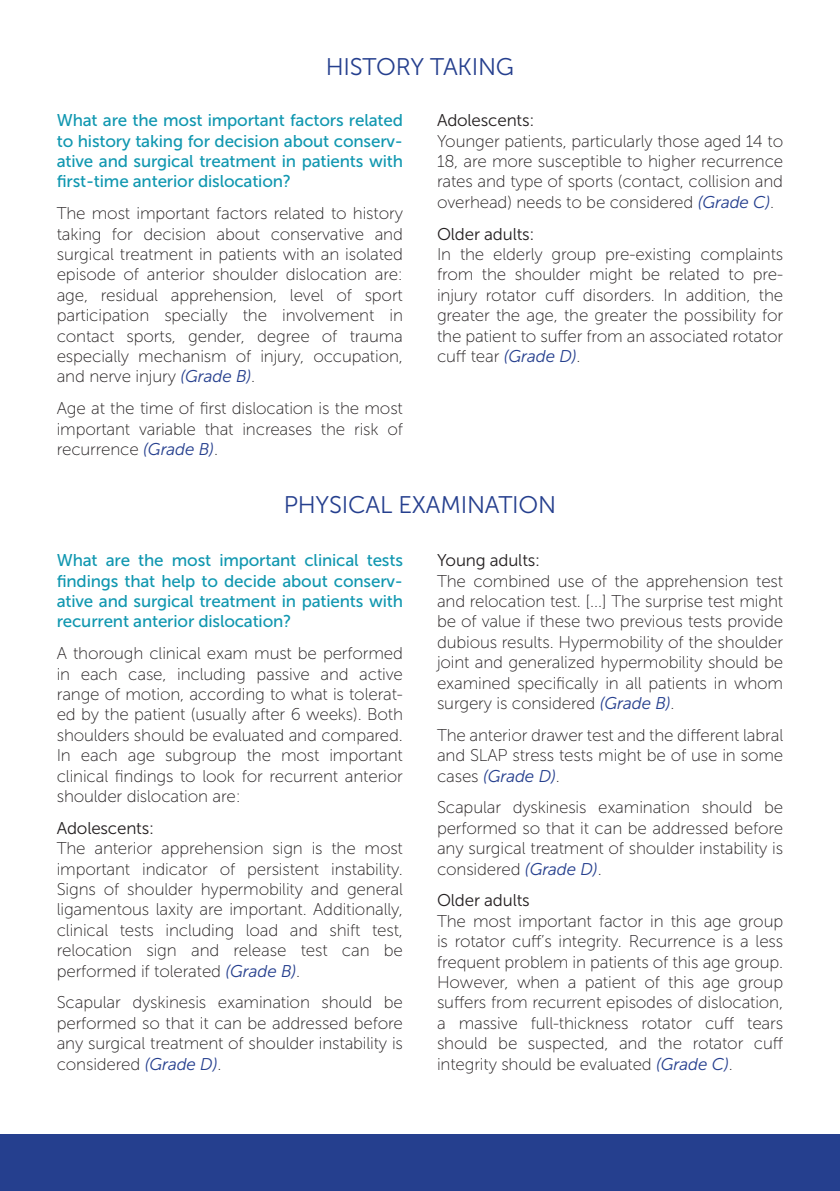
<style>
.page{position:relative;width:840px;height:1191px;background:#fff}
.page>*{position:absolute;margin:0;border:0;box-sizing:border-box;transform-origin:0 0}
.t1{font:24px "Museo Sans 300";letter-spacing:-.01em;color:#253f8e}
.t2{font:17px/20.4px "Museo Sans 100";letter-spacing:-.01em;color:#231f20;text-align:justify}
.t3{font:17px/20.4px "Museo Sans 500";letter-spacing:-.01em;color:#1097b0;text-align:justify}
.t4{font:17px "Museo Sans 300";letter-spacing:-.01em;color:#231f20}
.t5{font:italic 17px "Museo Sans 300";letter-spacing:-.01em;color:#253f8e}
.s1{font-family:"Museo Sans 300";font-style:italic;color:#253f8e}
.s2{font-family:"Museo Sans 100";font-style:normal;color:#231f20}
</style>
<div class="page">
<div style="left:0;top:1134px;width:839px;height:57px;background:#253f8e"></div>
<h1 class="t1" style="left:325px;top:54px;width:190px">HISTORY TAKING</h1>
<p class="t3" style="left:57px;top:110px;width:347px">What are the most important factors related to history taking for decision about conserv&shy;ative and surgical treatment in patients with first-time anterior dislocation?</p>
<p class="t2" style="left:57px;top:203px;width:347px">The most important factors related to history taking for decision about conservative and surgical treatment in patients with an isolated episode of anterior shoulder dislocation are: age, residual apprehension, level of sport participation specially the involvement in contact sports, gender, degree of trauma especially mechanism of injury, occupation, and nerve injury <span class="s1">(Grade B)</span>.</p>
<p class="t2" style="left:57px;top:398px;width:347px">Age at the time of first dislocation is the most important variable that increases the risk of recurrence <span class="s1">(Grade B)</span>.</p>
<p class="t4" style="left:437px;top:111px;width:99px">Adolescents:</p>
<p class="t2" style="left:437px;top:131px;width:347px">Younger patients, particularly those aged 14 to 18, are more susceptible to higher recurrence rates and type of sports (contact, collision and overhead) needs to be considered <span class="s1">(Grade C)</span>.</p>
<p class="t4" style="left:437px;top:224px;width:99px">Older adults:</p>
<p class="t2" style="left:437px;top:244px;width:347px">In the elderly group pre-existing complaints from the shoulder might be related to pre&shy;injury rotator cuff disorders. In addition, the greater the age, the greater the possibility for the patient to suffer from an associated rotator cuff tear <span class="s1">(Grade D)</span>.</p>
<h1 class="t1" style="left:283px;top:491px;width:274px">PHYSICAL EXAMINATION</h1>
<p class="t3" style="left:57px;top:550px;width:347px">What are the most important clinical tests findings that help to decide about conserv&shy;ative and surgical treatment in patients with recurrent anterior dislocation?</p>
<p class="t2" style="left:57px;top:643px;width:347px">A thorough clinical exam must be performed in each case, including passive and active range of motion, according to what is tolerat&shy;ed by the patient (usually after 6 weeks). Both shoulders should be evaluated and compared.<br>In each age subgroup the most important clinical findings to look for recurrent anterior shoulder dislocation are:</p>
<p class="t4" style="left:57px;top:818px;width:99px">Adolescents:</p>
<p class="t2" style="left:57px;top:838px;width:347px">The anterior apprehension sign is the most important indicator of persistent instability.<br>Signs of shoulder hypermobility and general ligamentous laxity are important. Additionally, clinical tests including load and shift test, relocation sign and release test can be performed if tolerated <span class="s1">(Grade B)</span>.</p>
<p class="t2" style="left:57px;top:992px;width:347px">Scapular dyskinesis examination should be performed so that it can be addressed before any surgical treatment of shoulder instability is considered <span class="s1">(Grade D)</span>.</p>
<p class="t4" style="left:437px;top:551px;width:105px">Young adults:</p>
<p class="t2" style="left:437px;top:571px;width:347px">The combined use of the apprehension test and relocation test. [...] The surprise test might be of value if these two previous tests provide dubious results. Hypermobility of the shoulder joint and generalized hypermobility should be examined specifically in all patients in whom surgery is considered <span class="s1">(Grade B)</span>.</p>
<p class="t2" style="left:437px;top:725px;width:347px">The anterior drawer test and the different labral and SLAP stress tests might be of use in some</p>
<p class="t5" style="left:437px;top:766px;width:124px"><span class="s2">cases</span> (Grade D)<span class="s2">.</span></p>
<p class="t2" style="left:437px;top:797px;width:347px">Scapular dyskinesis examination should be performed so that it can be addressed before any surgical treatment of shoulder instability is considered <span class="s1">(Grade D)</span>.</p>
<p class="t4" style="left:437px;top:891px;width:94px">Older adults</p>
<p class="t2" style="left:437px;top:911px;width:347px">The most important factor in this age group is rotator cuff’s integrity. Recurrence is a less frequent problem in patients of this age group.<br>However, when a patient of this age group suffers from recurrent episodes of dislocation, a massive full-thickness rotator cuff tears should be suspected, and the rotator cuff integrity should be evaluated <span class="s1">(Grade C)</span>.</p>
</div>
